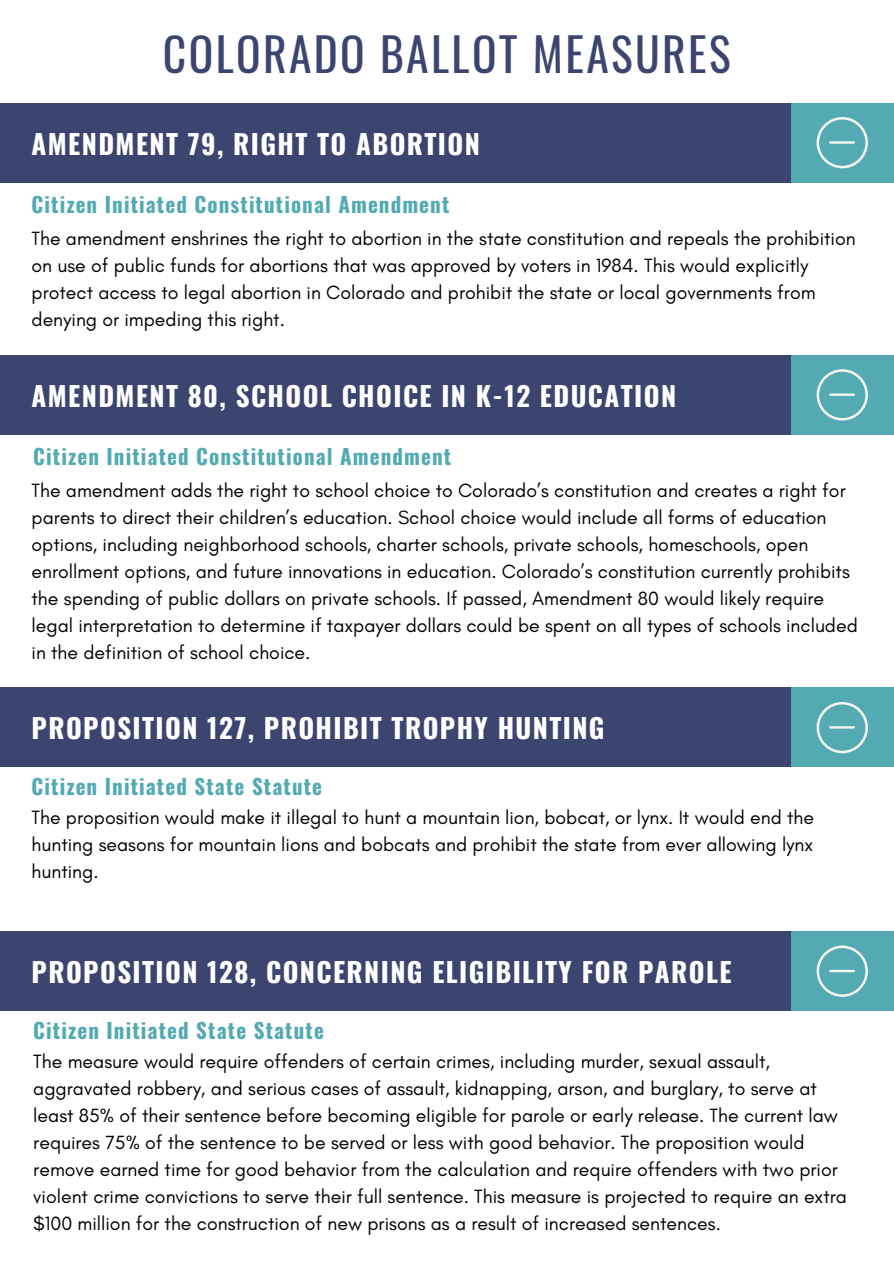
<style>
.page{position:relative;width:894px;height:1264px;background:#fff}
.page>*{position:absolute;margin:0;border:0;box-sizing:border-box;transform-origin:0 0}
.t1{font:45.6px "Oswald";letter-spacing:.05em;color:#3c4570}
.t2{font:700 27px "Oswald";letter-spacing:.05em;color:#fff}
.t3{font:700 21px "Oswald";letter-spacing:.05em;color:#53aab3}
.t4{font:19.5px/27px "Glacial Indifference";color:#000}
</style>
<div class="page">
<div style="left:0;top:355px;width:888px;height:79px;background:#3c4570"></div>
<div style="left:790px;top:355px;width:103px;height:80px;background:#53aab3"></div>
<div style="left:0;top:687px;width:893px;height:79px;background:#3c4570"></div>
<div style="left:790px;top:687px;width:103px;height:79px;background:#53aab3"></div>
<div style="left:0;top:931px;width:893px;height:80px;background:#3c4570"></div>
<div style="left:790px;top:931px;width:103px;height:80px;background:#53aab3"></div>
<div style="left:0;top:104px;width:893px;height:79px;background:#3c4570"></div>
<div style="left:790px;top:103px;width:103px;height:80px;background:#53aab3"></div>
<svg style="left:816px;top:117px;width:51px;height:51px"></svg>
<hr style="left:828px;top:141px;width:27px;height:3px;background:#f5f5ef;border-radius:2px">
<svg style="left:816px;top:369px;width:51px;height:51px"></svg>
<hr style="left:828px;top:393px;width:27px;height:3px;background:#f5f5ef;border-radius:2px">
<svg style="left:816px;top:702px;width:51px;height:51px"></svg>
<hr style="left:828px;top:726px;width:27px;height:2px;background:#f5f5ef;border-radius:2px">
<svg style="left:816px;top:945px;width:51px;height:51px"></svg>
<hr style="left:828px;top:969px;width:27px;height:3px;background:#f5f5ef;border-radius:2px">
<p class="t1" style="left:163px;top:19px;width:569px">COLORADO BALLOT MEASURES</p>
<p class="t2" style="left:32px;top:123px;width:449px">AMENDMENT 79, RIGHT TO ABORTION</p>
<h3 class="t3" style="left:32px;top:188px;width:419px">Citizen Initiated Constitutional Amendment</h3>
<h2 class="t4" style="left:32px;top:224px;width:825px">The amendment enshrines the right to abortion in the state constitution and repeals the prohibition on use of public funds for abortions that was approved by voters in 1984. This would explicitly protect access to legal abortion in Colorado and prohibit the state or local governments from denying or impeding this right.</h2>
<h1 class="t2" style="left:32px;top:374px;width:646px">AMENDMENT 80, SCHOOL CHOICE IN K-12 EDUCATION</h1>
<h2 class="t3" style="left:33px;top:440px;width:419px">Citizen Initiated Constitutional Amendment</h2>
<p class="t4" style="left:32px;top:476px;width:827px">The amendment adds the right to school choice to Colorado’s constitution and creates a right for parents to direct their children’s education. School choice would include all forms of education options, including neighborhood schools, charter schools, private schools, homeschools, open enrollment options, and future innovations in education. Colorado’s constitution currently prohibits the spending of public dollars on private schools. If passed, Amendment 80 would likely require legal interpretation to determine if taxpayer dollars could be spent on all types of schools included in the definition of school choice.</p>
<h3 class="t2" style="left:32px;top:706px;width:574px">PROPOSITION 127, PROHIBIT TROPHY HUNTING</h3>
<h2 class="t3" style="left:32px;top:770px;width:292px">Citizen Initiated State Statute</h2>
<p class="t4" style="left:32px;top:804px;width:783px;text-align:justify">The proposition would make it illegal to hunt a mountain lion, bobcat, or lynx. It would end the hunting seasons for mountain lions and bobcats and prohibit the state from ever allowing lynx hunting.</p>
<p class="t2" style="left:32px;top:950px;width:701px">PROPOSITION 128, CONCERNING ELIGIBILITY FOR PAROLE</p>
<h3 class="t3" style="left:33px;top:1013px;width:292px">Citizen Initiated State Statute</h3>
<p class="t4" style="left:33px;top:1047px;width:815px">The measure would require offenders of certain crimes, including murder, sexual assault, aggravated robbery, and serious cases of assault, kidnapping, arson, and burglary, to serve at least 85% of their sentence before becoming eligible for parole or early release. The current law requires 75% of the sentence to be served or less with good behavior. The proposition would remove earned time for good behavior from the calculation and require offenders with two prior violent crime convictions to serve their full sentence. This measure is projected to require an extra $100 million for the construction of new prisons as a result of increased sentences.</p>
</div>
